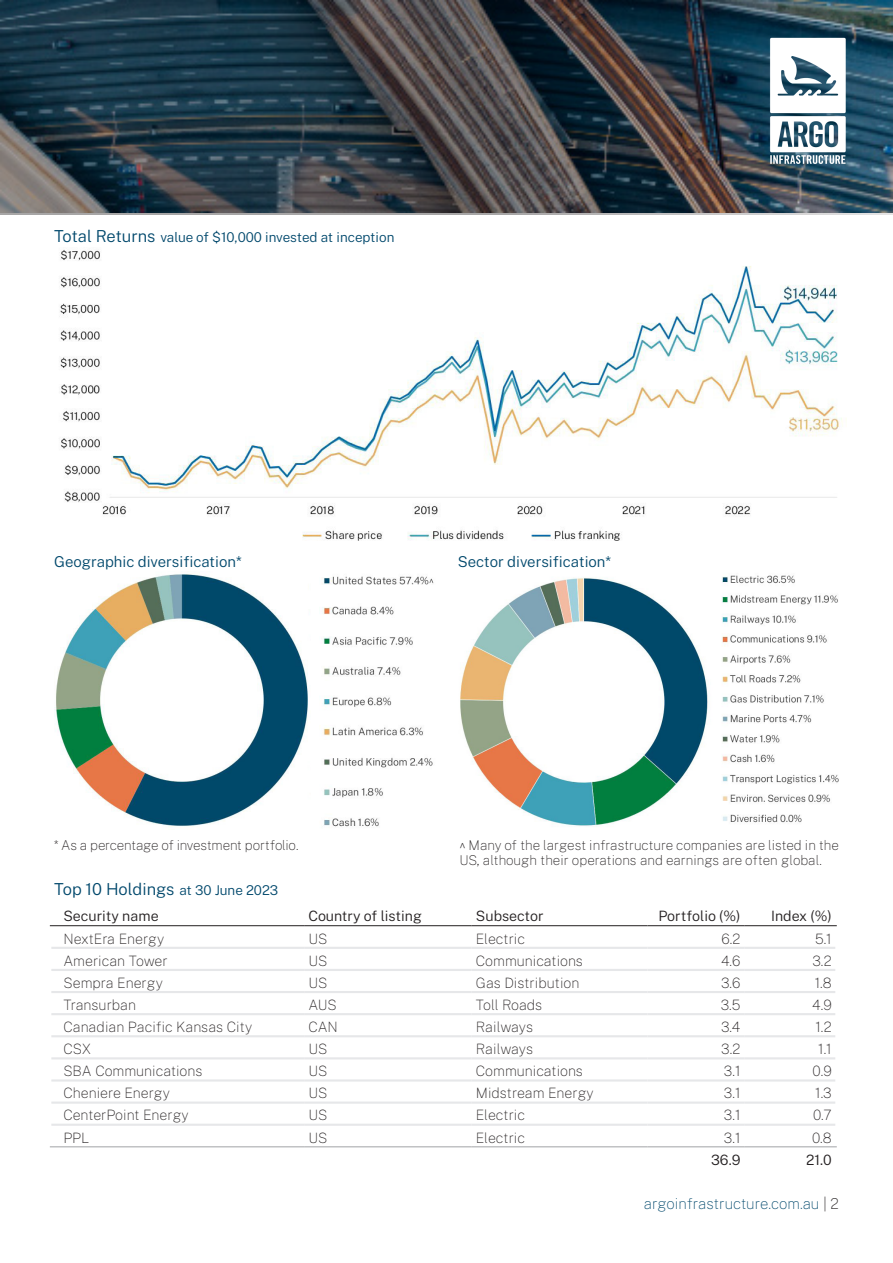
<style>
.page{position:relative;width:893px;height:1263px;background:#fff}
.page>*{position:absolute;margin:0;border:0;box-sizing:border-box;transform-origin:0 0}
.ARGO_-_Sub-heading_-_main{font:300 16.5px "Public Sans";color:#00486c}
.t1{font:300 15px "Public Sans";color:#00486c}
.t2{font:100 15px "Public Sans";color:#00486c}
.t3{font:100 14.25px "Public Sans";color:#231f20}
.t4{font:300 14.25px "Public Sans";color:#231f20}
.Body_text{font:100 13.5px/15px "Public Sans";letter-spacing:-.005em;color:#231f20}
.ARGO_-_Sub-heading_-_main-2{font:300 13.5px "Public Sans";color:#00486c}
.s1{font-size:16.5px}
.s2{font-size:13.5px}
.s3{color:#231f20}
</style>
<div class="page">
<svg style="left:0;top:0;width:893px;height:214px;background:#333f47"></svg>
<img style="left:733px;top:0;width:150px;height:201px">
<svg style="left:51px;top:1147px;width:785px;height:1px"></svg>
<hr style="left:51px;top:947px;width:253px;height:2px;background:#e6e7e9">
<hr style="left:304px;top:947px;width:168px;height:2px;background:#e6e7e9">
<hr style="left:472px;top:947px;width:175px;height:2px;background:#e6e7e9">
<hr style="left:647px;top:947px;width:98px;height:2px;background:#e6e7e9">
<hr style="left:745px;top:947px;width:90px;height:2px;background:#e6e7e9">
<hr style="left:51px;top:969px;width:253px;height:2px;background:#e6e7e9">
<hr style="left:304px;top:969px;width:168px;height:2px;background:#e6e7e9">
<hr style="left:472px;top:969px;width:175px;height:2px;background:#e6e7e9">
<hr style="left:647px;top:969px;width:98px;height:2px;background:#e6e7e9">
<hr style="left:745px;top:969px;width:90px;height:2px;background:#e6e7e9">
<hr style="left:51px;top:991px;width:253px;height:2px;background:#e6e7e9">
<hr style="left:304px;top:991px;width:168px;height:2px;background:#e6e7e9">
<hr style="left:472px;top:991px;width:175px;height:2px;background:#e6e7e9">
<hr style="left:647px;top:991px;width:98px;height:2px;background:#e6e7e9">
<hr style="left:745px;top:991px;width:90px;height:2px;background:#e6e7e9">
<hr style="left:51px;top:1013px;width:253px;height:2px;background:#e6e7e9">
<hr style="left:304px;top:1013px;width:168px;height:2px;background:#e6e7e9">
<hr style="left:472px;top:1013px;width:175px;height:2px;background:#e6e7e9">
<hr style="left:647px;top:1013px;width:98px;height:2px;background:#e6e7e9">
<hr style="left:745px;top:1013px;width:90px;height:2px;background:#e6e7e9">
<hr style="left:51px;top:1035px;width:253px;height:2px;background:#e6e7e9">
<hr style="left:304px;top:1035px;width:168px;height:2px;background:#e6e7e9">
<hr style="left:472px;top:1035px;width:175px;height:2px;background:#e6e7e9">
<hr style="left:647px;top:1035px;width:98px;height:2px;background:#e6e7e9">
<hr style="left:745px;top:1035px;width:90px;height:2px;background:#e6e7e9">
<hr style="left:51px;top:1057px;width:253px;height:2px;background:#e6e7e9">
<hr style="left:304px;top:1057px;width:168px;height:2px;background:#e6e7e9">
<hr style="left:472px;top:1057px;width:175px;height:2px;background:#e6e7e9">
<hr style="left:647px;top:1057px;width:98px;height:2px;background:#e6e7e9">
<hr style="left:745px;top:1057px;width:90px;height:2px;background:#e6e7e9">
<hr style="left:51px;top:1079px;width:253px;height:2px;background:#e6e7e9">
<hr style="left:304px;top:1079px;width:168px;height:2px;background:#e6e7e9">
<hr style="left:472px;top:1079px;width:175px;height:2px;background:#e6e7e9">
<hr style="left:647px;top:1079px;width:98px;height:2px;background:#e6e7e9">
<hr style="left:745px;top:1079px;width:90px;height:2px;background:#e6e7e9">
<hr style="left:51px;top:1101px;width:253px;height:3px;background:#e6e7e9">
<hr style="left:304px;top:1101px;width:168px;height:3px;background:#e6e7e9">
<hr style="left:472px;top:1101px;width:175px;height:3px;background:#e6e7e9">
<hr style="left:647px;top:1101px;width:98px;height:3px;background:#e6e7e9">
<hr style="left:745px;top:1101px;width:90px;height:3px;background:#e6e7e9">
<hr style="left:51px;top:1124px;width:253px;height:2px;background:#e6e7e9">
<hr style="left:304px;top:1124px;width:168px;height:2px;background:#e6e7e9">
<hr style="left:472px;top:1124px;width:175px;height:2px;background:#e6e7e9">
<hr style="left:647px;top:1124px;width:98px;height:2px;background:#e6e7e9">
<hr style="left:745px;top:1124px;width:90px;height:2px;background:#e6e7e9">
<hr style="left:50px;top:925px;width:254px;height:1px;background:#231f20">
<hr style="left:304px;top:925px;width:168px;height:1px;background:#231f20">
<hr style="left:472px;top:925px;width:175px;height:1px;background:#231f20">
<hr style="left:647px;top:925px;width:98px;height:1px;background:#231f20">
<hr style="left:745px;top:925px;width:92px;height:1px;background:#231f20">
<hr style="left:50px;top:1146px;width:254px;height:1px;background:#a1a3a6">
<hr style="left:304px;top:1146px;width:168px;height:1px;background:#a1a3a6">
<hr style="left:472px;top:1146px;width:175px;height:1px;background:#a1a3a6">
<hr style="left:647px;top:1146px;width:98px;height:1px;background:#a1a3a6">
<hr style="left:745px;top:1146px;width:92px;height:1px;background:#a1a3a6">
<img style="left:55px;top:574px;width:253px;height:253px">
<img style="left:322px;top:576px;width:112px;height:251px">
<img style="left:460px;top:578px;width:248px;height:248px">
<img style="left:722px;top:575px;width:117px;height:248px">
<img style="left:60px;top:250px;width:787px;height:291px">
<p class="ARGO_-_Sub-heading_-_main-2" style="left:54px;top:228px;width:342px"><span class="s1">Total Returns</span> value of $10,000 invested at inception</p>
<p class="t1" style="left:54px;top:550px;width:189px">Geographic diversification*</p>
<p class="t1" style="left:458px;top:550px;width:155px">Sector diversification*</p>
<p class="Body_text" style="left:54px;top:837px;width:246px">* As a percentage of investment portfolio.</p>
<p class="Body_text" style="left:459px;top:837px;width:381px">^ Many of the largest infrastructure companies are listed in the<br>US, although their operations and earnings are often global.</p>
<p class="ARGO_-_Sub-heading_-_main" style="left:54px;top:877px;width:226px">Top 10 Holdings <span class="s2">at 30 June 2023</span></p>
<p class="t4" style="left:63px;top:906px;width:97px">Security name</p>
<p class="t4" style="left:308px;top:906px;width:115px">Country of listing</p>
<p class="t4" style="left:476px;top:906px;width:69px">Subsector</p>
<p class="t4" style="left:658px;top:906px;width:84px">Portfolio (%)</p>
<p class="t4" style="left:771px;top:906px;width:62px">Index (%)</p>
<p class="t3" style="left:63px;top:928px;width:102px">NextEra Energy</p>
<p class="t3" style="left:308px;top:928px;width:20px">US</p>
<p class="t3" style="left:476px;top:928px;width:51px">Electric</p>
<p class="t3" style="left:721px;top:928px;width:21px">6.2</p>
<p class="t3" style="left:815px;top:928px;width:18px">5.1</p>
<p class="t3" style="left:63px;top:950px;width:106px">American Tower</p>
<p class="t3" style="left:308px;top:950px;width:20px">US</p>
<p class="t3" style="left:476px;top:950px;width:109px">Communications</p>
<p class="t3" style="left:721px;top:950px;width:21px">4.6</p>
<p class="t3" style="left:812px;top:950px;width:21px">3.2</p>
<p class="t3" style="left:63px;top:972px;width:101px">Sempra Energy</p>
<p class="t3" style="left:308px;top:972px;width:20px">US</p>
<p class="t3" style="left:476px;top:972px;width:105px">Gas Distribution</p>
<p class="t3" style="left:721px;top:972px;width:21px">3.6</p>
<p class="t3" style="left:815px;top:972px;width:18px">1.8</p>
<p class="t3" style="left:63px;top:994px;width:74px">Transurban</p>
<p class="t3" style="left:308px;top:994px;width:30px">AUS</p>
<p class="t3" style="left:476px;top:994px;width:68px">Toll Roads</p>
<p class="t3" style="left:721px;top:994px;width:21px">3.5</p>
<p class="t3" style="left:812px;top:994px;width:21px">4.9</p>
<p class="t3" style="left:63px;top:1016px;width:190px">Canadian Pacific Kansas City</p>
<p class="t3" style="left:308px;top:1016px;width:31px">CAN</p>
<p class="t3" style="left:476px;top:1016px;width:59px">Railways</p>
<p class="t3" style="left:721px;top:1016px;width:21px">3.4</p>
<p class="t3" style="left:815px;top:1016px;width:18px">1.2</p>
<p class="t3" style="left:63px;top:1039px;width:29px">CSX</p>
<p class="t3" style="left:308px;top:1039px;width:20px">US</p>
<p class="t3" style="left:476px;top:1039px;width:59px">Railways</p>
<p class="t3" style="left:721px;top:1039px;width:21px">3.2</p>
<p class="t3" style="left:818px;top:1039px;width:15px">1.1</p>
<p class="t3" style="left:63px;top:1061px;width:141px">SBA Communications</p>
<p class="t3" style="left:308px;top:1061px;width:20px">US</p>
<p class="t3" style="left:476px;top:1061px;width:109px">Communications</p>
<p class="t3" style="left:724px;top:1061px;width:18px">3.1</p>
<p class="t3" style="left:812px;top:1061px;width:21px">0.9</p>
<p class="t3" style="left:63px;top:1083px;width:108px">Cheniere Energy</p>
<p class="t3" style="left:308px;top:1083px;width:20px">US</p>
<p class="t3" style="left:476px;top:1083px;width:119px">Midstream Energy</p>
<p class="t3" style="left:724px;top:1083px;width:18px">3.1</p>
<p class="t3" style="left:815px;top:1083px;width:18px">1.3</p>
<p class="t3" style="left:63px;top:1105px;width:127px">CenterPoint Energy</p>
<p class="t3" style="left:308px;top:1105px;width:20px">US</p>
<p class="t3" style="left:476px;top:1105px;width:51px">Electric</p>
<p class="t3" style="left:724px;top:1105px;width:18px">3.1</p>
<p class="t3" style="left:813px;top:1105px;width:20px">0.7</p>
<p class="t3" style="left:63px;top:1127px;width:27px">PPL</p>
<p class="t3" style="left:308px;top:1127px;width:20px">US</p>
<p class="t3" style="left:476px;top:1127px;width:51px">Electric</p>
<p class="t3" style="left:724px;top:1127px;width:18px">3.1</p>
<p class="t3" style="left:812px;top:1127px;width:21px">0.8</p>
<p class="t4" style="left:711px;top:1149px;width:31px">36.9</p>
<p class="t4" style="left:806px;top:1149px;width:27px">21.0</p>
<p class="t2" style="left:644px;top:1192px;width:197px">argoinfrastructure.com.au <span class="s3">| 2</span></p>
</div>
